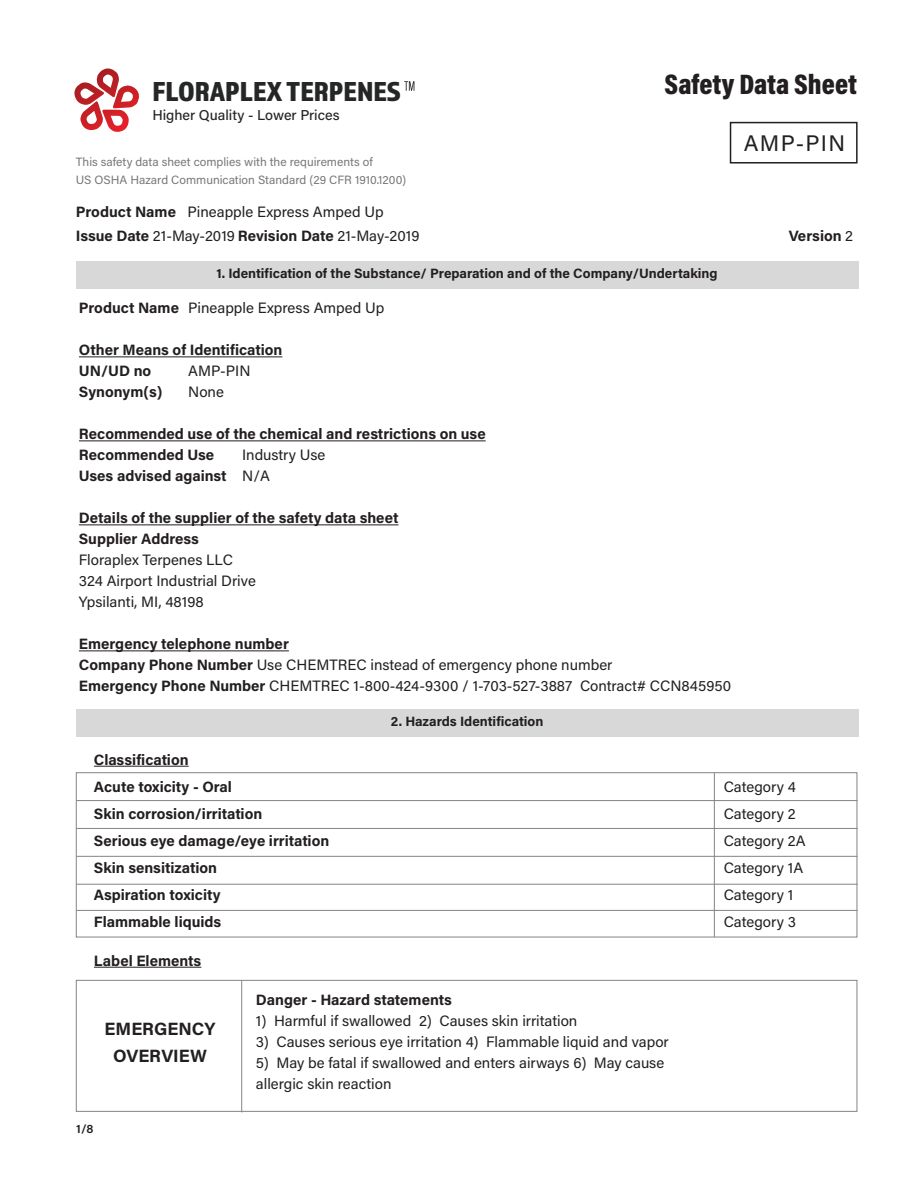
<style>
.page{position:relative;width:918px;height:1188px;background:#fff}
.page>*{position:absolute;margin:0;border:0;box-sizing:border-box;transform-origin:0 0}
.t1{font:28.5px "Almaq Refined";color:#252626}
.t2{font:900 28.5px "Acumin Pro Cond";color:#231f20}
.t3{font:22.5px "Acumin Pro";letter-spacing:.065em;color:#231f20}
.t4{font:700 17.85px/26.7px "Acumin Pro";color:#231f20;text-align:center}
.t5{font:15px/21px "Acumin Pro";color:#231f20}
.t6{font:700 15px/27px "Acumin Pro";color:#231f20}
.t7{font:500 14.25px "Acumin Pro";color:#252626}
.t8{font:700 13.5px "Acumin Pro";color:#231f20}
.t9{font:600 12.3px "Acumin Pro";color:#231f20}
.t10{font:12px/18px "Acumin Pro";color:#787877}
.s1{font-weight:700}
.s2{font-weight:400}
</style>
<div class="page">
<svg style="left:74px;top:68px;width:65px;height:64px"></svg>
<svg style="left:404px;top:81px;width:10px;height:10px"></svg>
<hr style="left:79px;top:357px;width:203px;height:1px;background:#231f20">
<hr style="left:79px;top:441px;width:407px;height:1px;background:#231f20">
<hr style="left:79px;top:525px;width:320px;height:1px;background:#231f20">
<hr style="left:79px;top:651px;width:210px;height:1px;background:#231f20">
<hr style="left:94px;top:766px;width:95px;height:1px;background:#231f20">
<hr style="left:94px;top:967px;width:107px;height:1px;background:#231f20">
<div style="left:76px;top:261px;width:782px;height:27px;background:#d8d8d8"></div>
<div style="left:76px;top:709px;width:782px;height:27px;background:#d8d8d8"></div>
<div style="left:730px;top:122px;width:128px;height:42px;border:2px solid #231f20"></div>
<div style="left:76px;top:772px;width:781px;height:165px;border:1px solid #848484"></div>
<hr style="left:76px;top:800px;width:782px;height:1px;background:#848484">
<hr style="left:76px;top:828px;width:782px;height:1px;background:#848484">
<hr style="left:714px;top:773px;width:1px;height:164px;background:#848484">
<hr style="left:76px;top:856px;width:782px;height:1px;background:#848484">
<hr style="left:76px;top:884px;width:782px;height:1px;background:#848484">
<hr style="left:76px;top:910px;width:782px;height:1px;background:#848484">
<div style="left:76px;top:980px;width:781px;height:132px;border:1px solid #848484"></div>
<hr style="left:241px;top:980px;width:1px;height:132px;background:#848484">
<h1 class="t1" style="left:152px;top:74px;width:250px">FLORAPLEX TERPENES</h1>
<p class="t7" style="left:152px;top:105px;width:189px">Higher Quality - Lower Prices</p>
<p class="t10" style="left:76px;top:152px;width:332px">This safety data sheet complies with the requirements of<br>US OSHA Hazard Communication Standard (29 CFR 1910.1200)</p>
<p class="t5" style="left:76px;top:199px;width:345px;line-height:24px"><span class="s1">Product Name</span> Pineapple Express Amped Up<br><span class="s1">Issue Date</span> 21-May-2019 <span class="s1">Revision Date</span> 21-May-2019</p>
<h1 class="t2" style="left:664px;top:65px;width:194px">Safety Data Sheet</h1>
<h2 class="t3" style="left:744px;top:127px;width:103px">AMP-PIN</h2>
<p class="t6" style="left:789px;top:221px;width:66px">Version <span class="s2">2</span></p>
<p class="t8" style="left:217px;top:264px;width:503px">1. Identification of the Substance/ Preparation and of the Company/Undertaking</p>
<p class="t6" style="left:79px;top:294px;width:102px">Product Name</p>
<p class="t6" style="left:79px;top:339px;width:205px;line-height:21px">Other Means of Identification<br>UN/UD no<br>Synonym(s)</p>
<p class="t6" style="left:79px;top:423px;width:408px;line-height:21px">Recommended use of the chemical and restrictions on use<br>Recommended Use<br>Uses advised against</p>
<p class="t6" style="left:79px;top:507px;width:321px;line-height:21px">Details of the supplier of the safety data sheet<br>Supplier Address</p>
<p class="t5" style="left:79px;top:549px;width:179px">Floraplex Terpenes LLC<br>324 Airport Industrial Drive<br>Ypsilanti, MI, 48198</p>
<p class="t5" style="left:79px;top:633px;width:654px"><span class="s1">Emergency telephone number<br>Company Phone Number</span> Use CHEMTREC instead of emergency phone number<br><span class="s1">Emergency Phone Number</span> CHEMTREC 1-800-424-9300 / 1-703-527-3887 Contract# CCN845950</p>
<p class="t5" style="left:188px;top:297px;width:197px">Pineapple Express Amped Up</p>
<p class="t5" style="left:188px;top:360px;width:64px">AMP-PIN<br>None</p>
<p class="t5" style="left:242px;top:444px;width:85px">Industry Use<br>N/A</p>
<p class="t8" style="left:391px;top:712px;width:154px">2. Hazards Identification</p>
<p class="t6" style="left:94px;top:745px;width:237px">Classification<br>Acute toxicity - Oral<br>Skin corrosion/irritation<br>Serious eye damage/eye irritation<br>Skin sensitization<br>Aspiration toxicity<br>Flammable liquids</p>
<p class="t6" style="left:94px;top:946px;width:109px">Label Elements</p>
<p class="t6" style="left:256px;top:985px;width:197px">Danger - Hazard statements</p>
<p class="t5" style="left:256px;top:1009px;width:323px">1) Harmful if swallowed 2) Causes skin irritation</p>
<p class="t5" style="left:256px;top:1030px;width:414px">3) Causes serious eye irritation 4) Flammable liquid and vapor</p>
<p class="t5" style="left:256px;top:1051px;width:410px">5) May be fatal if swallowed and enters airways 6) May cause allergic skin reaction</p>
<p class="t4" style="left:105px;top:1015px;width:112px">EMERGENCY<br>OVERVIEW</p>
<p class="t9" style="left:76px;top:1120px;width:19px">1/8</p>
<p class="t5" style="left:724px;top:772px;width:84px;line-height:27px">Category 4<br>Category 2<br>Category 2A<br>Category 1A<br>Category 1<br>Category 3</p>
</div>
